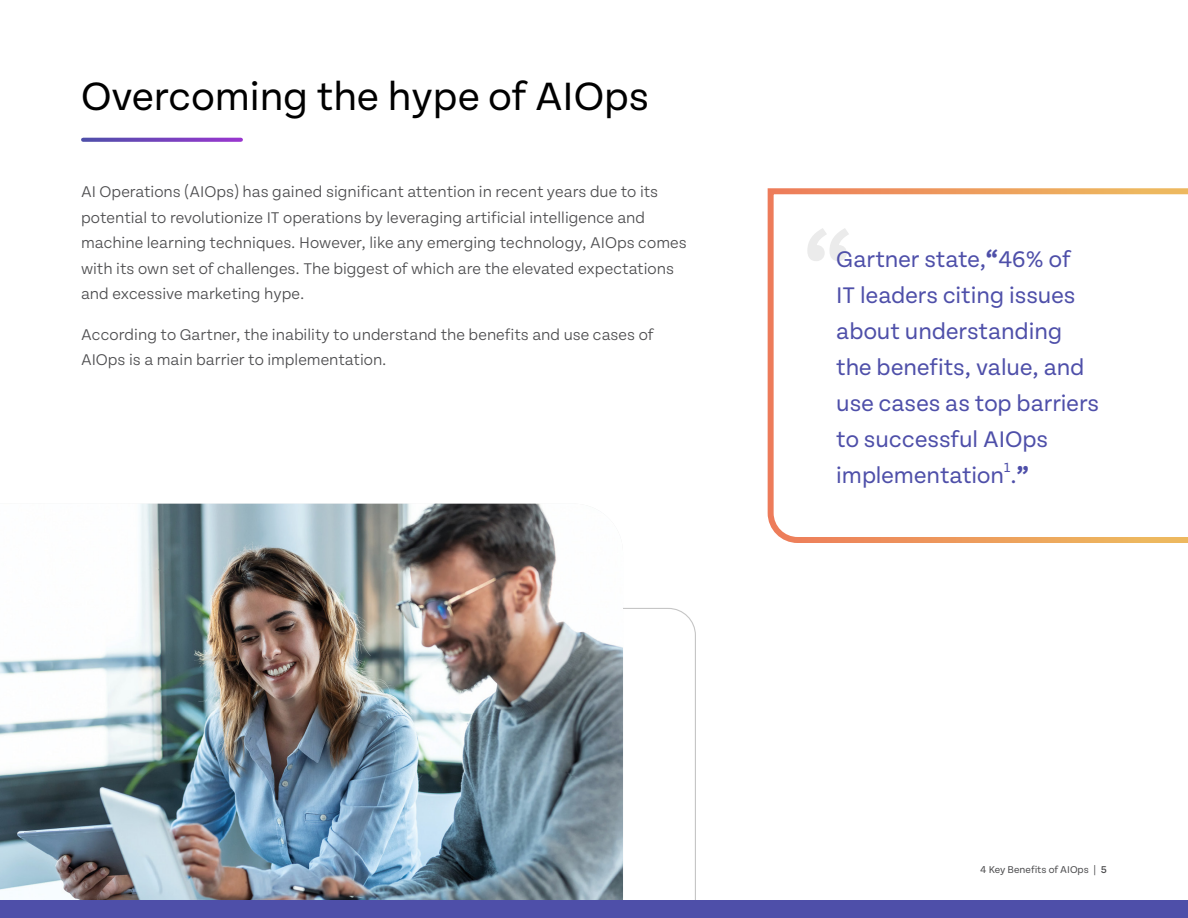
<style>
.page{position:relative;width:1188px;height:918px;background:#fff}
.page>*{position:absolute;margin:0;border:0;box-sizing:border-box;transform-origin:0 0}
.t1{font:500 108px "Tenon";color:#ebebeb}
.t2{font:42px "Tenon";color:#000}
.t3{font:24px/36px "Tenon";color:#4e4fa9}
.t4{font:300 16.5px/25.5px "Tenon";color:#4d4d4f}
.t5{font:13.95px "Tenon";color:#4e4fa9}
.t6{font:10.5px "Tenon";color:#4d4d4f}
.s1{font-weight:700}
.s2{font-weight:500}
</style>
<div class="page">
<img style="left:0;top:504px;width:623px;height:396px">
<div style="left:0;top:900px;width:1188px;height:18px;background:#4e4fa9"></div>
<svg style="left:83px;top:138px;width:158px;height:4px"></svg>
<svg style="left:767px;top:188px;width:421px;height:355px"></svg>
<h2 class="t2" style="left:81px;top:75px;width:569px">Overcoming the hype of AIOps</h2>
<p class="t4" style="left:81px;top:180px;width:607px">AI Operations (AIOps) has gained significant attention in recent years due to its potential to revolutionize IT operations by leveraging artificial intelligence and machine learning techniques. However, like any emerging technology, AIOps comes with its own set of challenges. The biggest of which are the elevated expectations and excessive marketing hype.</p>
<p class="t4" style="left:81px;top:322px;width:574px">According to Gartner, the inability to understand the benefits and use cases of<br>AIOps is a main barrier to implementation.</p>
<h1 class="t1" style="left:804px;top:215px;width:50px">“</h1>
<h3 class="t3" style="left:836px;top:241px;width:264px">Gartner state,<span class="s1">“</span>46% of<br>IT leaders citing issues about understanding the benefits, value, and use cases as top barriers to successful AIOps implementation .<span class="s1">”</span></h3>
<p class="t5" style="left:1004px;top:460px;width:8px">1</p>
<p class="t6" style="left:980px;top:864px;width:128px">4 Key Benefits of AIOps | <span class="s2">5</span></p>
</div>
